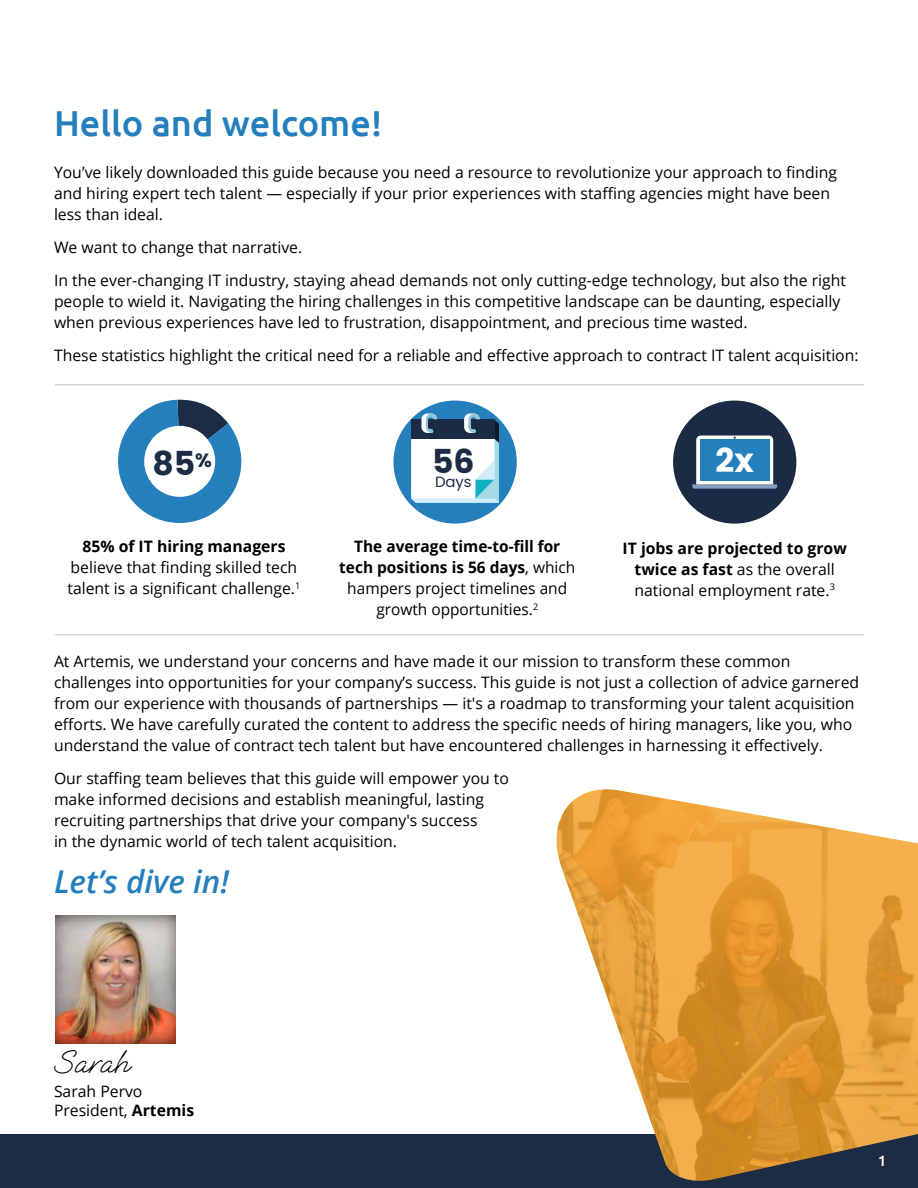
<style>
.page{position:relative;width:918px;height:1188px;background:#fff}
.page>*{position:absolute;margin:0;border:0;box-sizing:border-box;transform-origin:0 0}
.t1{font:500 36px "Ubuntu";color:#247fbc}
.t2{font:33px "Oooh Baby";color:#000}
.t3{font:700 33px "Poppins";color:#1c2c45}
.t4{font:700 33px "Poppins";color:#fff}
.t5{font:italic 600 31.5px "Open Sans";color:#247fbc}
.t6{font:15.75px/21px "Open Sans";color:#000}
.t7{font:700 15.75px/21px "Open Sans";color:#000;text-align:center}
.t8{font:500 15px "Ubuntu";color:#fff}
.t9{font:14.85px "Poppins";color:#1c2c45}
.s1{font-weight:700}
.s2{font-weight:400}
</style>
<div class="page">
<div style="left:393px;top:401px;width:124px;height:123px;background:#247fbc;border-radius:50%"></div>
<svg style="left:118px;top:399px;width:124px;height:124px"></svg>
<svg style="left:411px;top:413px;width:88px;height:90px;background:#b7c8d3"></svg>
<div style="left:144px;top:426px;width:71px;height:71px;background:#fff;border-radius:50%"></div>
<div style="left:0;top:1134px;width:918px;height:54px;background:#1c2c45"></div>
<hr style="left:55px;top:384px;width:809px;height:1px;background:#9c9c9d">
<hr style="left:55px;top:634px;width:809px;height:1px;background:#9c9c9d">
<div style="left:673px;top:401px;width:123px;height:123px;background:#1c2b45;border-radius:50%"></div>
<svg style="left:692px;top:436px;width:85px;height:53px;background:#508fbc"></svg>
<img style="left:55px;top:915px;width:121px;height:128px">
<img style="left:556px;top:789px;width:362px;height:392px">
<h1 class="t1" style="left:54px;top:100px;width:330px">Hello and welcome!</h1>
<p class="t6" style="left:54px;top:161px;width:784px">You’ve likely downloaded this guide because you need a resource to revolutionize your approach to finding and hiring expert tech talent — especially if your prior experiences with staffing agencies might have been less than ideal.</p>
<p class="t6" style="left:54px;top:230px;width:794px;line-height:33px">We want to change that narrative.<br>In the ever-changing IT industry, staying ahead demands not only cutting-edge technology, but also the right</p>
<p class="t6" style="left:54px;top:290px;width:788px">people to wield it. Navigating the hiring challenges in this competitive landscape can be daunting, especially when previous experiences have led to frustration, disappointment, and precious time wasted.</p>
<p class="t6" style="left:54px;top:344px;width:806px">These statistics highlight the critical need for a reliable and effective approach to contract IT talent acquisition:</p>
<h2 class="t3" style="left:152px;top:444px;width:61px">85<sup>%</sup></h2>
<h2 class="t4" style="left:716px;top:441px;width:40px">2x</h2>
<p class="t9" style="left:432px;top:473px;width:44px"><sup>56</sup>Days</p>
<p class="t7" style="left:82px;top:536px;width:205px">85% of IT hiring managers</p>
<p class="t6" style="left:68px;top:557px;width:234px">believe that finding skilled tech talent is a significant challenge.<sup>1</sup></p>
<p class="t6" style="left:339px;top:536px;width:237px;text-align:center"><span class="s1">The average time-to-fill for tech positions is 56 days</span>, which hampers project timelines and growth opportunities.<sup>2</sup></p>
<p class="t7" style="left:623px;top:537px;width:226px">IT jobs are projected to grow twice as fast <span class="s2">as the overall national employment rate.</span><sup>3</sup></p>
<p class="t6" style="left:54px;top:650px;width:807px">At Artemis, we understand your concerns and have made it our mission to transform these common challenges into opportunities for your company’s success. This guide is not just a collection of advice garnered from our experience with thousands of partnerships — it's a roadmap to transforming your talent acquisition efforts. We have carefully curated the content to address the specific needs of hiring managers, like you, who understand the value of contract tech talent but have encountered challenges in harnessing it effectively.</p>
<p class="t6" style="left:54px;top:767px;width:457px">Our staffing team believes that this guide will empower you to make informed decisions and establish meaningful, lasting recruiting partnerships that drive your company's success<br>in the dynamic world of tech talent acquisition.</p>
<h3 class="t5" style="left:54px;top:860px;width:177px">Let’s dive in!</h3>
<h2 class="t2" style="left:54px;top:1038px;width:76px">Sarah</h2>
<p class="t6" style="left:54px;top:1082px;width:142px;line-height:18.9px">Sarah Pervo<br>President, <span class="s1">Artemis</span></p>
<p class="t8" style="left:878px;top:1152px;width:10px">1</p>
</div>
